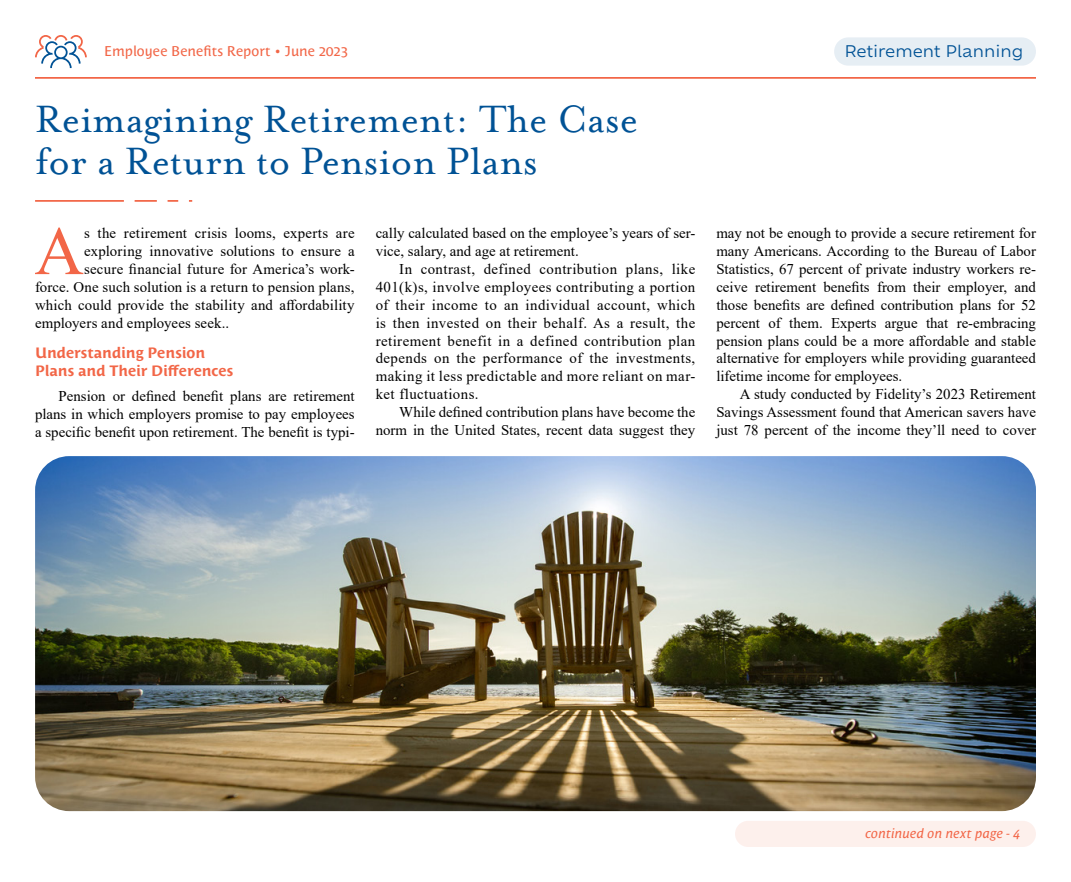
<style>
.page{position:relative;width:1071px;height:882px;background:#fff}
.page>*{position:absolute;margin:0;border:0;box-sizing:border-box;transform-origin:0 0}
.t1{font:68.77px "Times New Roman";color:#f26647}
.t2{font:43.75px/42px "Mrs Eaves OT";color:#005295}
.t3{font:15.75px "Ofelia Text";color:#005295}
.t4{font:14.88px/17.8px "Times New Roman";color:#000;text-align:justify}
.t5{font:700 14.88px/17.8px "Costa Std";color:#f26647}
.t6{font:14px "Costa Std";letter-spacing:.005em;color:#f26647}
.t7{font:italic 13.12px "Costa Std";letter-spacing:.01em;color:#f26647}
</style>
<div class="page">
<hr style="left:35px;top:200px;width:89px;height:2px;background:#f26647">
<hr style="left:135px;top:200px;width:22px;height:2px;background:#f26647">
<svg style="left:168px;top:200px;width:10px;height:2px"></svg>
<img style="left:35px;top:456px;width:1001px;height:355px">
<svg style="left:35px;top:35px;width:52px;height:33px"></svg>
<hr style="left:35px;top:77px;width:1001px;height:2px;background:#f26647">
<div style="left:834px;top:37px;width:202px;height:29px;background:#e6eef4;border-radius:14px"></div>
<div style="left:735px;top:821px;width:301px;height:26px;background:#fdf0ec;border-radius:13px"></div>
<p class="t6" style="left:104px;top:43px;width:245px">Employee Benefits Report • June 2023</p>
<h2 class="t2" style="left:35px;top:98px;width:604px">Reimagining Retirement: The Case for a Return to Pension Plans</h2>
<p class="t3" style="left:845px;top:40px;width:180px">Retirement Planning</p>
<h1 class="t1" style="left:34px;top:203px;width:51px">A</h1>
<p class="t4" style="left:84px;top:224px;width:272px">s the retirement crisis looms, experts are</p>
<p class="t4" style="left:84px;top:242px;width:272px">exploring innovative solutions to ensure a</p>
<p class="t4" style="left:84px;top:260px;width:272px">secure financial future for America’s work-</p>
<p class="t4" style="left:35px;top:278px;width:321px">force. One such solution is a return to pension plans,</p>
<p class="t4" style="left:35px;top:295px;width:321px">which could provide the stability and affordability</p>
<p class="t4" style="left:35px;top:313px;width:196px">employers and employees seek..</p>
<p class="t5" style="left:35px;top:344px;width:200px">Understanding Pension<br>Plans and Their Differences</p>
<p class="t4" style="left:35px;top:386px;width:321px;text-indent:24px">Pension or defined benefit plans are retirement plans in which employers promise to pay employees a specific benefit upon retirement. The benefit is typi-</p>
<p class="t4" style="left:376px;top:224px;width:321px">cally calculated based on the employee’s years of ser&shy;vice, salary, and age at retirement.</p>
<p class="t4" style="left:376px;top:260px;width:321px;text-indent:24px">In contrast, defined contribution plans, like 401(k)s, involve employees contributing a portion of their income to an individual account, which is then invested on their behalf. As a result, the retirement benefit in a defined contribution plan depends on the performance of the investments, making it less predictable and more reliant on mar&shy;ket fluctuations.</p>
<p class="t4" style="left:376px;top:403px;width:321px;text-align:right">While defined contribution plans have become the norm in the United States, recent data suggest they</p>
<p class="t4" style="left:716px;top:224px;width:321px">may not be enough to provide a secure retirement for many Americans. According to the Bureau of Labor Statistics, 67 percent of private industry workers re&shy;ceive retirement benefits from their employer, and those benefits are defined contribution plans for 52 percent of them. Experts argue that re-embracing pension plans could be a more affordable and stable alternative for employers while providing guaranteed lifetime income for employees.</p>
<p class="t4" style="left:716px;top:385px;width:321px;text-indent:24px">A study conducted by Fidelity’s 2023 Retirement Savings Assessment found that American savers have just 78 percent of the income they’ll need to cover</p>
<p class="t7" style="left:865px;top:826px;width:156px">continued on next page - 4</p>
</div>
